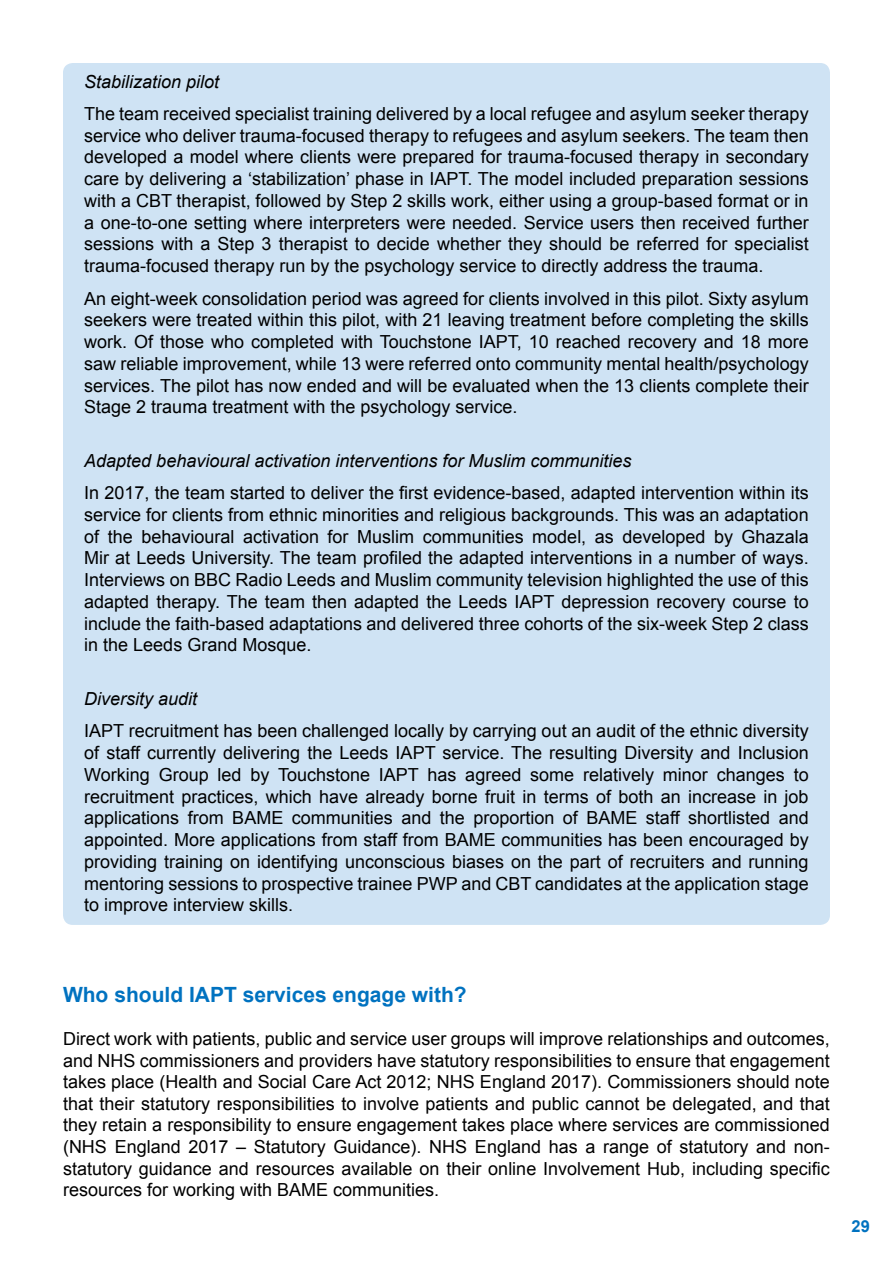
<style>
.page{position:relative;width:893px;height:1263px;background:#fff}
.page>*{position:absolute;margin:0;border:0;box-sizing:border-box;transform-origin:0 0}
.t1{font:700 21px "Arial";color:#0072c0}
.t2{font:18px/21.8px "Arial";color:#000;text-align:justify}
.t3{font:italic 18px "Arial";color:#000}
.t4{font:700 16.5px "Arial";color:#0072c0}
</style>
<div class="page">
<div style="left:63px;top:63px;width:767px;height:862px;background:#cfe3f4;border-radius:10px"></div>
<p class="t3" style="left:84px;top:70px;width:137px">Stabilization pilot</p>
<p class="t2" style="left:84px;top:103px;width:726px">The team received specialist training delivered by a local refugee and asylum seeker therapy service who deliver trauma-focused therapy to refugees and asylum seekers. The team then developed a model where clients were prepared for trauma-focused therapy in secondary care by delivering a ‘stabilization’ phase in IAPT. The model included preparation sessions with a CBT therapist, followed by Step 2 skills work, either using a group-based format or in a one-to-one setting where interpreters were needed. Service users then received further sessions with a Step 3 therapist to decide whether they should be referred for specialist trauma-focused therapy run by the psychology service to directly address the trauma.</p>
<p class="t2" style="left:84px;top:287px;width:726px">An eight-week consolidation period was agreed for clients involved in this pilot. Sixty asylum seekers were treated within this pilot, with 21 leaving treatment before completing the skills work. Of those who completed with Touchstone IAPT, 10 reached recovery and 18 more saw reliable improvement, while 13 were referred onto community mental health/psychology services. The pilot has now ended and will be evaluated when the 13 clients complete their Stage 2 trauma treatment with the psychology service.</p>
<p class="t3" style="left:84px;top:449px;width:549px">Adapted behavioural activation interventions for Muslim communities</p>
<p class="t2" style="left:84px;top:482px;width:726px">In 2017, the team started to deliver the first evidence-based, adapted intervention within its service for clients from ethnic minorities and religious backgrounds. This was an adaptation of the behavioural activation for Muslim communities model, as developed by Ghazala Mir at Leeds University. The team profiled the adapted interventions in a number of ways.<br>Interviews on BBC Radio Leeds and Muslim community television highlighted the use of this adapted therapy. The team then adapted the Leeds IAPT depression recovery course to include the faith-based adaptations and delivered three cohorts of the six-week Step 2 class in the Leeds Grand Mosque.</p>
<p class="t3" style="left:84px;top:687px;width:115px">Diversity audit</p>
<p class="t2" style="left:84px;top:720px;width:726px">IAPT recruitment has been challenged locally by carrying out an audit of the ethnic diversity of staff currently delivering the Leeds IAPT service. The resulting Diversity and Inclusion Working Group led by Touchstone IAPT has agreed some relatively minor changes to recruitment practices, which have already borne fruit in terms of both an increase in job applications from BAME communities and the proportion of BAME staff shortlisted and appointed. More applications from staff from BAME communities has been encouraged by providing training on identifying unconscious biases on the part of recruiters and running mentoring sessions to prospective trainee PWP and CBT candidates at the application stage to improve interview skills.</p>
<p class="t1" style="left:63px;top:980px;width:405px">Who should IAPT services engage with?</p>
<p class="t2" style="left:63px;top:1028px;width:768px">Direct work with patients, public and service user groups will improve relationships and outcomes, and NHS commissioners and providers have statutory responsibilities to ensure that engagement takes place (Health and Social Care Act 2012; NHS England 2017). Commissioners should note that their statutory responsibilities to involve patients and public cannot be delegated, and that they retain a responsibility to ensure engagement takes place where services are commissioned (NHS England 2017 – Statutory Guidance). NHS England has a range of statutory and non&shy;statutory guidance and resources available on their online Involvement Hub, including specific resources for working with BAME communities.</p>
<p class="t4" style="left:851px;top:1216px;width:20px">29</p>
</div>
